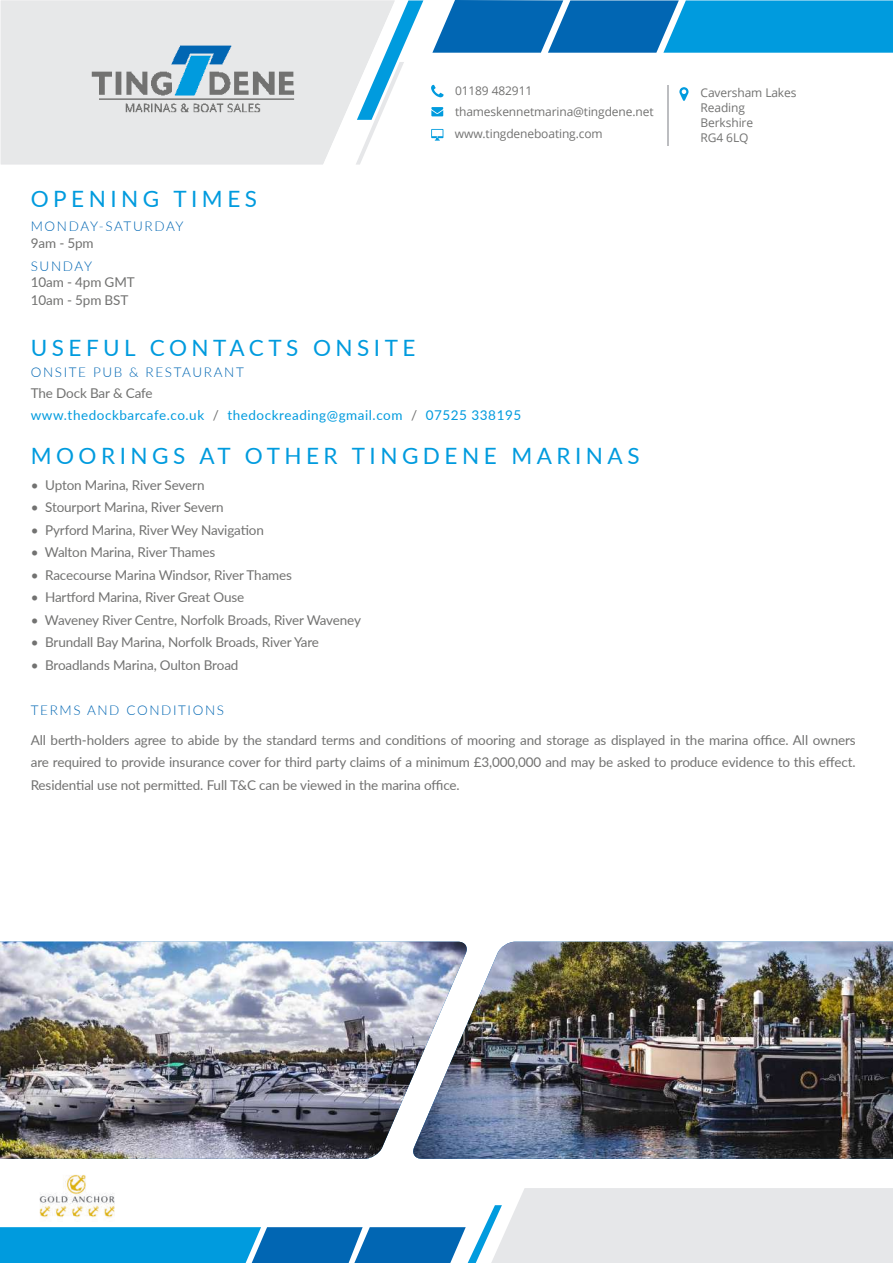
<style>
.page{position:relative;width:893px;height:1263px;background:#fff}
.page>*{position:absolute;margin:0;border:0;box-sizing:border-box;transform-origin:0 0}
.t1{font:22.5px "Lato";letter-spacing:.2em;color:#009bde}
.t2{font:13.5px/22.5px "Lato";letter-spacing:-.01em;color:#727271}
.t3{font:13.5px/21.6px "Lato";letter-spacing:.04em;color:#009bde}
.t4{font:300 13.5px "Lato";letter-spacing:.12em;color:#0166b3}
.t5{font:12px/15px "Open Sans";letter-spacing:-.01em;color:#727271}
.s1{color:#727271}
</style>
<div class="page">
<img style="left:1px;top:0;width:355px;height:164px">
<svg style="left:679px;top:87px;width:9px;height:14px"></svg>
<hr style="left:667px;top:86px;width:2px;height:60px;background:#bcbdc0">
<svg style="left:431px;top:85px;width:13px;height:12px"></svg>
<svg style="left:431px;top:107px;width:12px;height:9px"></svg>
<svg style="left:432px;top:0;width:461px;height:53px;background:#1189cc"></svg>
<svg style="left:356px;top:0;width:67px;height:165px"></svg>
<svg style="left:0;top:1188px;width:893px;height:75px"></svg>
<svg style="left:431px;top:129px;width:12px;height:12px"></svg>
<img style="left:34px;top:1174px;width:86px;height:47px">
<img style="left:0;top:942px;width:411px;height:217px">
<img style="left:411px;top:942px;width:482px;height:217px">
<p class="t5" style="left:455px;top:81px;width:200px;line-height:21.3px">01189 482911 thameskennetmarina@tingdene.net</p>
<p class="t5" style="left:701px;top:86px;width:97px">Caversham Lakes<br>Reading<br>Berkshire</p>
<p class="t5" style="left:455px;top:128px;width:149px">www.tingdeneboating.com</p>
<p class="t5" style="left:701px;top:131px;width:49px">RG4 6LQ</p>
<h1 class="t1" style="left:31px;top:190px;width:228px">OPENING TIMES</h1>
<p class="t4" style="left:31px;top:222px;width:154px">MONDAY-SATURDAY</p>
<p class="t2" style="left:31px;top:231px;width:64px">9am - 5pm</p>
<p class="t4" style="left:31px;top:262px;width:63px">SUNDAY</p>
<p class="t2" style="left:31px;top:273px;width:105px;line-height:18px">10am - 4pm GMT<br>10am - 5pm BST</p>
<h1 class="t1" style="left:31px;top:339px;width:386px">USEFUL CONTACTS ONSITE</h1>
<p class="t4" style="left:31px;top:368px;width:215px">ONSITE PUB &amp; RESTAURANT</p>
<p class="t3" style="left:31px;top:382px;width:492px"><span class="s1">The Dock Bar &amp; Cafe<br></span>www.thedockbarcafe.co.uk <span class="s1">/</span> thedockreading@gmail.com <span class="s1">/</span> 07525 338195</p>
<h1 class="t1" style="left:31px;top:447px;width:610px">MOORINGS AT OTHER TINGDENE MARINAS</h1>
<p class="t2" style="left:31px;top:475px;width:175px">• Upton Marina, River Severn</p>
<p class="t2" style="left:31px;top:497px;width:194px">• Stourport Marina, River Severn</p>
<p class="t2" style="left:31px;top:518px;width:235px">• Pyrford Marina, River Wey Navigation</p>
<p class="t2" style="left:31px;top:542px;width:186px">• Walton Marina, River Thames</p>
<p class="t2" style="left:31px;top:565px;width:263px">• Racecourse Marina Windsor, River Thames</p>
<p class="t2" style="left:31px;top:585px;width:215px">• Hartford Marina, River Great Ouse</p>
<p class="t2" style="left:31px;top:610px;width:332px">• Waveney River Centre, Norfolk Broads, River Waveney</p>
<p class="t2" style="left:31px;top:632px;width:290px">• Brundall Bay Marina, Norfolk Broads, River Yare</p>
<p class="t2" style="left:31px;top:655px;width:209px">• Broadlands Marina, Oulton Broad</p>
<p class="t4" style="left:31px;top:705px;width:195px">TERMS AND CONDITIONS</p>
<p class="t2" style="left:31px;top:730px;width:826px;text-align:justify">All berth-holders agree to abide by the standard terms and conditions of mooring and storage as displayed in the marina office. All owners are required to provide insurance cover for third party claims of a minimum £3,000,000 and may be asked to produce evidence to this effect.<br>Residential use not permitted. Full T&amp;C can be viewed in the marina office.</p>
</div>
